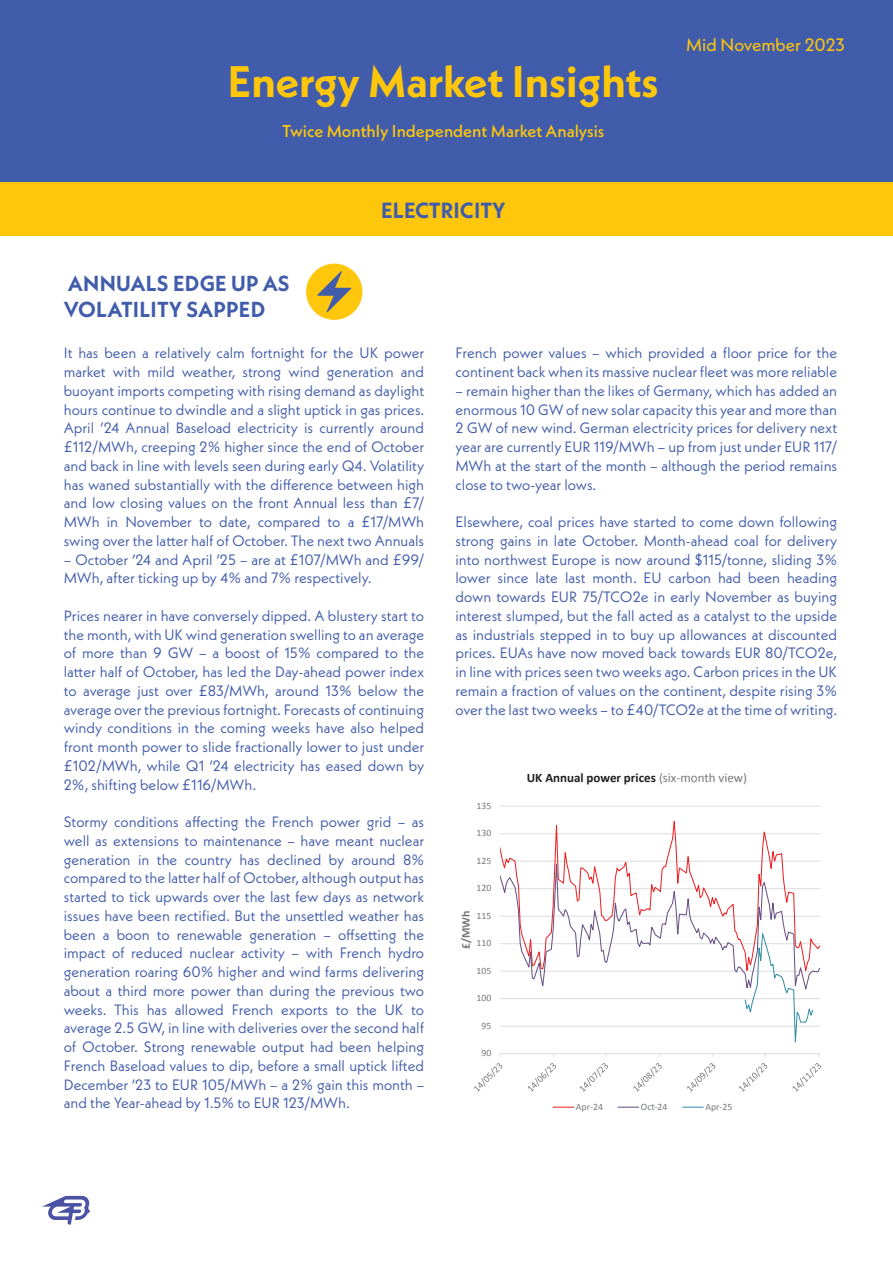
<style>
.page{position:relative;width:893px;height:1263px;background:#fff}
.page>*{position:absolute;margin:0;border:0;box-sizing:border-box;transform-origin:0 0}
.t1{font:700 44.1px "Neue Kabel";color:#fec70c}
.t2{font:700 21.9px "Neue Kabel";color:#415caa}
.t3{font:700 21.75px/26.1px "Neue Kabel";letter-spacing:.01em;color:#415caa}
.t4{font:18px "Neue Kabel";color:#fec70c}
.t5{font:500 17.25px "Neue Kabel";color:#fec70c}
.t6{font:15px/18.8px "Neue Kabel";color:#415caa;text-align:justify}
.t7{font:700 12.9px "Calibri";color:#231f20}
.t8{font:700 12px "Calibri";color:#76787b}
.t9{font:9.75px "Calibri";color:#76787b}
.s1{font-weight:400;color:#76787b}
</style>
<div class="page">
<div style="left:0;top:0;width:893px;height:182px;background:#415caa"></div>
<svg style="left:42px;top:1196px;width:48px;height:29px"></svg>
<div style="left:0;top:182px;width:893px;height:54px;background:#fec70c"></div>
<div style="left:306px;top:264px;width:56px;height:56px;background:#fec70c;border-radius:50%"></div>
<svg style="left:317px;top:271px;width:34px;height:41px"></svg>
<svg style="left:474px;top:806px;width:347px;height:302px"></svg>
<h1 class="t1" style="left:228px;top:53px;width:432px">Energy Market Insights</h1>
<p class="t5" style="left:282px;top:120px;width:324px">Twice Monthly Independent Market Analysis</p>
<h3 class="t3" style="left:64px;top:270px;width:227px">ANNUALS EDGE UP AS<br>VOLATILITY SAPPED</h3>
<h2 class="t2" style="left:381px;top:196px;width:126px">ELECTRICITY</h2>
<p class="t4" style="left:686px;top:34px;width:160px">Mid November 2023</p>
<p class="t6" style="left:64px;top:344px;width:362px">It has been a relatively calm fortnight for the UK power market with mild weather, strong wind generation and buoyant imports competing with rising demand as daylight hours continue to dwindle and a slight uptick in gas prices.<br>April ’24 Annual Baseload electricity is currently around £112/MWh, creeping 2% higher since the end of October and back in line with levels seen during early Q4. Volatility has waned substantially with the difference between high and low closing values on the front Annual less than £7/ MWh in November to date, compared to a £17/MWh swing over the latter half of October. The next two Annuals</p>
<p class="t6" style="left:64px;top:550px;width:362px">– October ’24 and April ’25 – are at £107/MWh and £99/<br>MWh, after ticking up by 4% and 7% respectively.</p>
<p class="t6" style="left:64px;top:606px;width:362px">Prices nearer in have conversely dipped. A blustery start to the month, with UK wind generation swelling to an average of more than 9 GW – a boost of 15% compared to the latter half of October, has led the Day-ahead power index to average just over £83/MWh, around 13% below the average over the previous fortnight. Forecasts of continuing windy conditions in the coming weeks have also helped front month power to slide fractionally lower to just under £102/MWh, while Q1 ’24 electricity has eased down by 2%, shifting below £116/MWh.</p>
<p class="t6" style="left:64px;top:812px;width:362px">Stormy conditions affecting the French power grid – as well as extensions to maintenance – have meant nuclear generation in the country has declined by around 8% compared to the latter half of October, although output has started to tick upwards over the last few days as network issues have been rectified. But the unsettled weather has been a boon to renewable generation – offsetting the impact of reduced nuclear activity – with French hydro generation roaring 60% higher and wind farms delivering about a third more power than during the previous two weeks. This has allowed French exports to the UK to average 2.5 GW, in line with deliveries over the second half of October. Strong renewable output had been helping French Baseload values to dip, before a small uptick lifted December ’23 to EUR 105/MWh – a 2% gain this month – and the Year-ahead by 1.5% to EUR 123/MWh.</p>
<p class="t6" style="left:455px;top:344px;width:383px">French power values – which provided a floor price for the continent back when its massive nuclear fleet was more reliable</p>
<p class="t6" style="left:455px;top:381px;width:383px">– remain higher than the likes of Germany, which has added an enormous 10 GW of new solar capacity this year and more than 2 GW of new wind. German electricity prices for delivery next year are currently EUR 119/MWh – up from just under EUR 117/ MWh at the start of the month – although the period remains close to two-year lows.</p>
<p class="t6" style="left:455px;top:512px;width:383px">Elsewhere, coal prices have started to come down following strong gains in late October. Month-ahead coal for delivery into northwest Europe is now around $115/tonne, sliding 3% lower since late last month. EU carbon had been heading down towards EUR 75/TCO2e in early November as buying interest slumped, but the fall acted as a catalyst to the upside as industrials stepped in to buy up allowances at discounted prices. EUAs have now moved back towards EUR 80/TCO2e, in line with prices seen two weeks ago. Carbon prices in the UK remain a fraction of values on the continent, despite rising 3% over the last two weeks – to £40/TCO2e at the time of writing.</p>
<p class="t9" style="left:476px;top:799px;width:16px">135</p>
<p class="t9" style="left:476px;top:827px;width:16px">130</p>
<p class="t9" style="left:476px;top:854px;width:16px">125</p>
<p class="t9" style="left:476px;top:882px;width:16px">120</p>
<p class="t8" style="left:458px;top:949px;width:40px;rotate:-90deg">£/MWh</p>
<p class="t9" style="left:476px;top:909px;width:16px">115</p>
<p class="t9" style="left:476px;top:937px;width:16px">110</p>
<p class="t9" style="left:476px;top:964px;width:16px">105</p>
<p class="t9" style="left:476px;top:992px;width:16px">100</p>
<p class="t9" style="left:481px;top:1019px;width:11px">95</p>
<p class="t9" style="left:481px;top:1047px;width:11px">90</p>
<p class="t7" style="left:527px;top:770px;width:222px">UK Annual power prices <span class="s1">(six-month view)</span></p>
<p class="t9" style="left:576px;top:1100px;width:28px">Apr-24</p>
<p class="t9" style="left:641px;top:1100px;width:28px">Oct-24</p>
<p class="t9" style="left:705px;top:1100px;width:28px">Apr-25</p>
</div>
